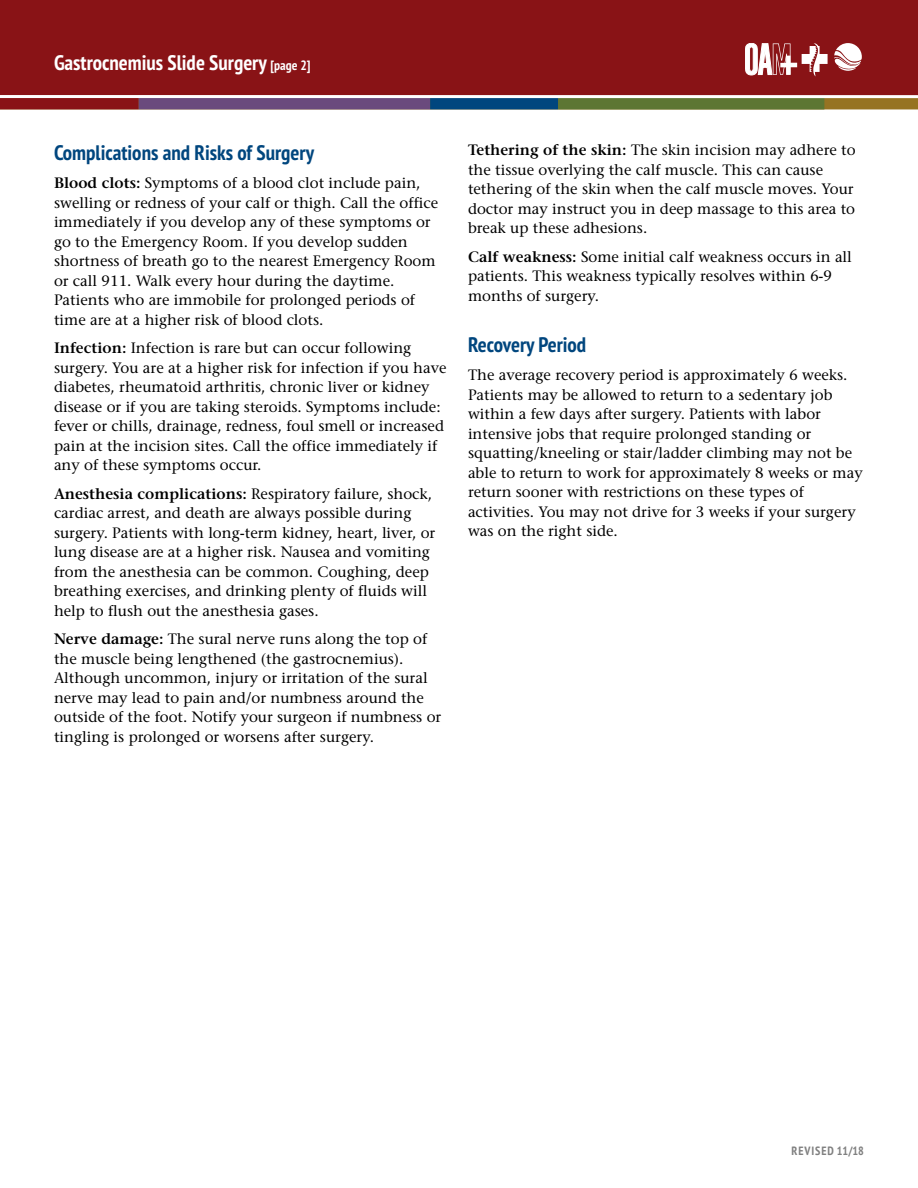
<style>
.page{position:relative;width:918px;height:1188px;background:#fff}
.page>*{position:absolute;margin:0;border:0;box-sizing:border-box;transform-origin:0 0}
.t1{font:700 condensed 21px "PT Sans";color:#00467e}
.t2{font:700 condensed 21px "PT Sans";color:#fff}
.t3{font:15px/19.5px "Stone Serif";color:#000}
.t4{font:700 condensed 12px "PT Sans";letter-spacing:.08em;color:#808080}
.s1{font-size:13.5px}
.s2{font-weight:600}
</style>
<div class="page">
<div style="left:0;top:0;width:918px;height:98px;background:#891316"></div>
<div style="left:0;top:96px;width:918px;height:13px;background:#967322"></div>
<div style="left:0;top:96px;width:139px;height:13px;background:#891316"></div>
<div style="left:139px;top:96px;width:291px;height:13px;background:#6a4a7d"></div>
<div style="left:430px;top:96px;width:128px;height:13px;background:#00467e"></div>
<div style="left:558px;top:96px;width:266px;height:13px;background:#5d7633"></div>
<hr style="left:0;top:95px;width:918px;height:3px;background:#fff">
<svg style="left:745px;top:43px;width:83px;height:33px"></svg>
<svg style="left:834px;top:43px;width:28px;height:28px"></svg>
<h1 class="t2" style="left:54px;top:55px;width:258px">Gastrocnemius Slide Surgery <span class="s1">[page 2]</span></h1>
<h1 class="t1" style="left:54px;top:145px;width:262px">Complications and Risks of Surgery</h1>
<p class="t3" style="left:54px;top:175px;width:386px"><span class="s2">Blood clots:</span> Symptoms of a blood clot include pain, swelling or redness of your calf or thigh. Call the office immediately if you develop any of these symptoms or go to the Emergency Room. If you develop sudden shortness of breath go to the nearest Emergency Room or call 911. Walk every hour during the daytime.<br>Patients who are immobile for prolonged periods of time are at a higher risk of blood clots.</p>
<p class="t3" style="left:54px;top:340px;width:394px"><span class="s2">Infection:</span> Infection is rare but can occur following surgery. You are at a higher risk for infection if you have diabetes, rheumatoid arthritis, chronic liver or kidney disease or if you are taking steroids. Symptoms include: fever or chills, drainage, redness, foul smell or increased pain at the incision sites. Call the office immediately if any of these symptoms occur.</p>
<p class="t3" style="left:54px;top:485px;width:383px"><span class="s2">Anesthesia complications:</span> Respiratory failure, shock, cardiac arrest, and death are always possible during surgery. Patients with long-term kidney, heart, liver, or lung disease are at a higher risk. Nausea and vomiting from the anesthesia can be common. Coughing, deep breathing exercises, and drinking plenty of fluids will help to flush out the anesthesia gases.</p>
<p class="t3" style="left:54px;top:631px;width:389px"><span class="s2">Nerve damage:</span> The sural nerve runs along the top of the muscle being lengthened (the gastrocnemius).<br>Although uncommon, injury or irritation of the sural nerve may lead to pain and/or numbness around the outside of the foot. Notify your surgeon if numbness or tingling is prolonged or worsens after surgery.</p>
<p class="t3" style="left:468px;top:142px;width:389px"><span class="s2">Tethering of the skin:</span> The skin incision may adhere to the tissue overlying the calf muscle. This can cause tethering of the skin when the calf muscle moves. Your doctor may instruct you in deep massage to this area to break up these adhesions.</p>
<p class="t3" style="left:468px;top:248px;width:385px"><span class="s2">Calf weakness:</span> Some initial calf weakness occurs in all patients. This weakness typically resolves within 6-9 months of surgery.</p>
<h1 class="t1" style="left:468px;top:337px;width:120px">Recovery Period</h1>
<p class="t3" style="left:468px;top:367px;width:396px">The average recovery period is approximately 6 weeks.<br>Patients may be allowed to return to a sedentary job within a few days after surgery. Patients with labor intensive jobs that require prolonged standing or squatting/kneeling or stair/ladder climbing may not be able to return to work for approximately 8 weeks or may return sooner with restrictions on these types of activities. You may not drive for 3 weeks if your surgery was on the right side.</p>
<p class="t4" style="left:791px;top:1147px;width:74px">REVISED 11/18</p>
</div>
